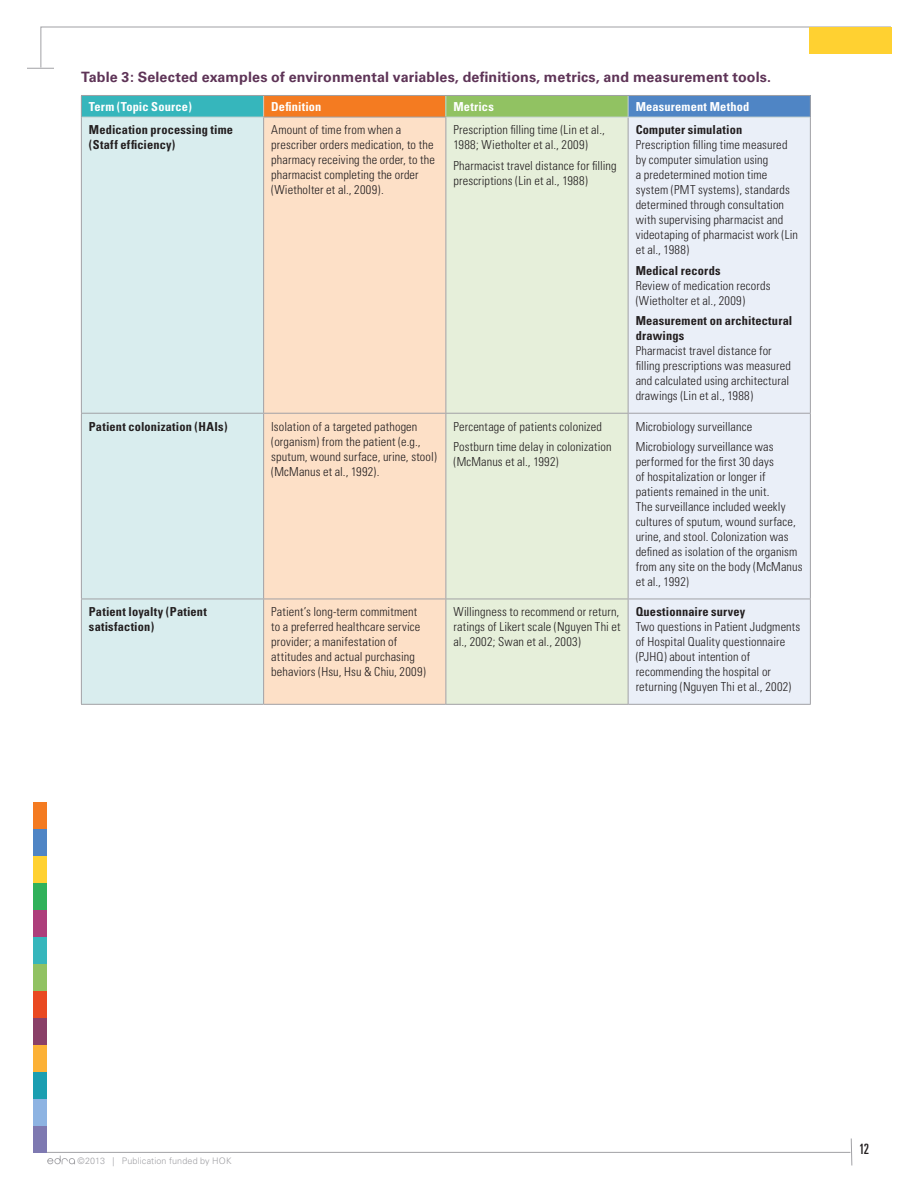
<style>
.page{position:relative;width:918px;height:1188px;background:#fff}
.page>*{position:absolute;margin:0;border:0;box-sizing:border-box;transform-origin:0 0}
.table_head{font:700 14.25px "Univers";letter-spacing:.01em;color:#5e3457}
.t1{font:ultra-condensed 14.25px "Univers";color:#231f20}
.t2{font:300 condensed 12.3px/15px "Univers";letter-spacing:.01em;color:#231f20}
.table_bold{font:700 condensed 12.3px/15px "Univers";letter-spacing:.015em;color:#231f20}
.table_bold-2{font:700 condensed 12.3px "Univers";letter-spacing:.015em;color:#fff}
.t3{font:300 9px "Univers";letter-spacing:.015em;color:#a1a1a5}
</style>
<div class="page">
<svg style="left:27px;top:26px;width:865px;height:43px"></svg>
<hr style="left:40px;top:1152px;width:810px;height:1px;background:#a1a1a5">
<svg style="left:850px;top:1138px;width:3px;height:28px"></svg>
<svg style="left:47px;top:1156px;width:28px;height:8px"></svg>
<div style="left:34px;top:1126px;width:13px;height:27px;background:#7e79b1"></div>
<div style="left:34px;top:1099px;width:13px;height:27px;background:#8db3e2"></div>
<div style="left:34px;top:1072px;width:13px;height:27px;background:#1b9eb1"></div>
<div style="left:34px;top:1045px;width:13px;height:27px;background:#fcb136"></div>
<div style="left:34px;top:1018px;width:13px;height:27px;background:#8a4068"></div>
<div style="left:34px;top:991px;width:13px;height:27px;background:#e94921"></div>
<div style="left:34px;top:964px;width:13px;height:27px;background:#91c262"></div>
<div style="left:34px;top:937px;width:13px;height:27px;background:#36b6bc"></div>
<div style="left:34px;top:910px;width:13px;height:27px;background:#ad3e7b"></div>
<div style="left:34px;top:883px;width:13px;height:27px;background:#30b15a"></div>
<div style="left:34px;top:856px;width:13px;height:27px;background:#ffd131"></div>
<div style="left:34px;top:829px;width:13px;height:27px;background:#4f85c5"></div>
<div style="left:34px;top:802px;width:13px;height:27px;background:#f47b21"></div>
<div style="left:809px;top:27px;width:82px;height:27px;background:#ffd131"></div>
<div style="left:81px;top:95px;width:183px;height:22px;background:#36b6bc"></div>
<div style="left:264px;top:95px;width:182px;height:22px;background:#f47b21"></div>
<div style="left:446px;top:95px;width:182px;height:22px;background:#91c262"></div>
<div style="left:628px;top:95px;width:182px;height:22px;background:#4f85c5"></div>
<div style="left:82px;top:118px;width:181px;height:586px;background:#d9edee"></div>
<svg style="left:264px;top:118px;width:182px;height:586px;background:#fbdec6"></svg>
<div style="left:447px;top:118px;width:181px;height:586px;background:#e6efda"></div>
<div style="left:629px;top:118px;width:181px;height:586px;background:#eaeff8"></div>
<hr style="left:81px;top:117px;width:1px;height:296px;background:#a1a1a5">
<hr style="left:263px;top:117px;width:1px;height:296px;background:#a1a1a5">
<hr style="left:446px;top:117px;width:1px;height:296px;background:#a1a1a5">
<hr style="left:628px;top:117px;width:1px;height:296px;background:#a1a1a5">
<hr style="left:810px;top:117px;width:1px;height:296px;background:#a1a1a5">
<hr style="left:81px;top:413px;width:183px;height:1px;background:#a1a1a5">
<hr style="left:81px;top:414px;width:1px;height:185px;background:#a1a1a5">
<hr style="left:264px;top:413px;width:182px;height:1px;background:#a1a1a5">
<hr style="left:263px;top:414px;width:1px;height:185px;background:#a1a1a5">
<hr style="left:446px;top:413px;width:182px;height:1px;background:#a1a1a5">
<hr style="left:446px;top:414px;width:1px;height:185px;background:#a1a1a5">
<hr style="left:628px;top:413px;width:183px;height:1px;background:#a1a1a5">
<hr style="left:628px;top:414px;width:1px;height:185px;background:#a1a1a5">
<hr style="left:810px;top:414px;width:1px;height:185px;background:#a1a1a5">
<hr style="left:81px;top:599px;width:183px;height:1px;background:#a1a1a5">
<hr style="left:81px;top:599px;width:1px;height:105px;background:#a1a1a5">
<hr style="left:264px;top:599px;width:182px;height:1px;background:#a1a1a5">
<hr style="left:263px;top:599px;width:1px;height:105px;background:#a1a1a5">
<hr style="left:446px;top:599px;width:182px;height:1px;background:#a1a1a5">
<hr style="left:446px;top:599px;width:1px;height:105px;background:#a1a1a5">
<hr style="left:628px;top:599px;width:183px;height:1px;background:#a1a1a5">
<hr style="left:628px;top:599px;width:1px;height:105px;background:#a1a1a5">
<hr style="left:810px;top:599px;width:1px;height:105px;background:#a1a1a5">
<hr style="left:81px;top:704px;width:183px;height:1px;background:#a1a1a5">
<hr style="left:264px;top:704px;width:182px;height:1px;background:#a1a1a5">
<hr style="left:446px;top:704px;width:182px;height:1px;background:#a1a1a5">
<hr style="left:628px;top:704px;width:183px;height:1px;background:#a1a1a5">
<svg style="left:263px;top:96px;width:1px;height:21px"></svg>
<svg style="left:446px;top:96px;width:1px;height:21px"></svg>
<svg style="left:628px;top:96px;width:1px;height:21px"></svg>
<hr style="left:82px;top:117px;width:181px;height:1px;background:#c6d2d0">
<hr style="left:446px;top:117px;width:182px;height:1px;background:#c6d2d0">
<hr style="left:628px;top:117px;width:182px;height:1px;background:#c6d2d0">
<hr style="left:81px;top:95px;width:183px;height:1px;background:#a1a1a5">
<svg style="left:81px;top:96px;width:1px;height:21px"></svg>
<hr style="left:264px;top:95px;width:182px;height:1px;background:#a1a1a5">
<hr style="left:446px;top:95px;width:182px;height:1px;background:#a1a1a5">
<hr style="left:628px;top:95px;width:183px;height:1px;background:#a1a1a5">
<svg style="left:810px;top:96px;width:1px;height:21px"></svg>
<hr style="left:263px;top:117px;width:183px;height:1px;background:#a1a1a5">
<p class="table_head" style="left:81px;top:69px;width:692px">Table 3: Selected examples of environmental variables, definitions, metrics, and measurement tools.</p>
<p class="table_bold-2" style="left:89px;top:99px;width:104px">Term (Topic Source)</p>
<p class="table_bold-2" style="left:271px;top:99px;width:52px">Definition</p>
<p class="table_bold-2" style="left:453px;top:99px;width:42px">Metrics</p>
<p class="table_bold-2" style="left:636px;top:99px;width:115px">Measurement Method</p>
<p class="table_bold" style="left:89px;top:123px;width:146px">Medication processing time (Staff efficiency)</p>
<p class="t2" style="left:271px;top:123px;width:165px">Amount of time from when a prescriber orders medication, to the pharmacy receiving the order, to the pharmacist completing the order (Wietholter et al., 2009).</p>
<p class="t2" style="left:453px;top:123px;width:153px">Prescription filling time (Lin et al.,<br>1988; Wietholter et al., 2009)</p>
<p class="table_bold" style="left:636px;top:123px;width:108px">Computer simulation</p>
<p class="t2" style="left:636px;top:138px;width:164px">Prescription filling time measured by computer simulation using<br>a predetermined motion time system (PMT systems), standards determined through consultation with supervising pharmacist and videotaping of pharmacist work (Lin et al., 1988)</p>
<p class="table_bold" style="left:636px;top:263px;width:86px">Medical records</p>
<p class="t2" style="left:636px;top:278px;width:136px">Review of medication records (Wietholter et al., 2009)</p>
<p class="table_bold" style="left:636px;top:313px;width:158px">Measurement on architectural drawings</p>
<p class="t2" style="left:636px;top:343px;width:157px">Pharmacist travel distance for filling prescriptions was measured and calculated using architectural drawings (Lin et al., 1988)</p>
<p class="t2" style="left:453px;top:158px;width:165px">Pharmacist travel distance for filling prescriptions (Lin et al., 1988)</p>
<p class="table_bold" style="left:89px;top:419px;width:140px">Patient colonization (HAIs)</p>
<p class="t2" style="left:271px;top:419px;width:167px">Isolation of a targeted pathogen (organism) from the patient (e.g., sputum, wound surface, urine, stool) (McManus et al., 1992).</p>
<p class="t2" style="left:453px;top:419px;width:150px">Percentage of patients colonized</p>
<p class="t2" style="left:453px;top:439px;width:160px">Postburn time delay in colonization (McManus et al., 1992)</p>
<p class="t2" style="left:636px;top:419px;width:118px">Microbiology surveillance</p>
<p class="t2" style="left:636px;top:439px;width:168px">Microbiology surveillance was performed for the first 30 days<br>of hospitalization or longer if patients remained in the unit.<br>The surveillance included weekly cultures of sputum, wound surface, urine, and stool. Colonization was defined as isolation of the organism from any site on the body (McManus et al., 1992)</p>
<p class="table_bold" style="left:89px;top:604px;width:120px">Patient loyalty (Patient satisfaction)</p>
<p class="t2" style="left:271px;top:604px;width:156px">Patient’s long-term commitment to a preferred healthcare service provider; a manifestation of attitudes and actual purchasing behaviors (Hsu, Hsu &amp; Chiu, 2009)</p>
<p class="t2" style="left:453px;top:604px;width:169px;text-align:justify">Willingness to recommend or return, ratings of Likert scale (Nguyen Thi et al., 2002; Swan et al., 2003)</p>
<p class="table_bold" style="left:636px;top:604px;width:111px">Questionnaire survey</p>
<p class="t2" style="left:636px;top:620px;width:166px">Two questions in Patient Judgments of Hospital Quality questionnaire (PJHQ) about intention of recommending the hospital or returning (Nguyen Thi et al., 2002)</p>
<p class="t3" style="left:77px;top:1156px;width:156px">©2013 | Publication funded by HOK</p>
<p class="t1" style="left:859px;top:1141px;width:12px">12</p>
</div>
